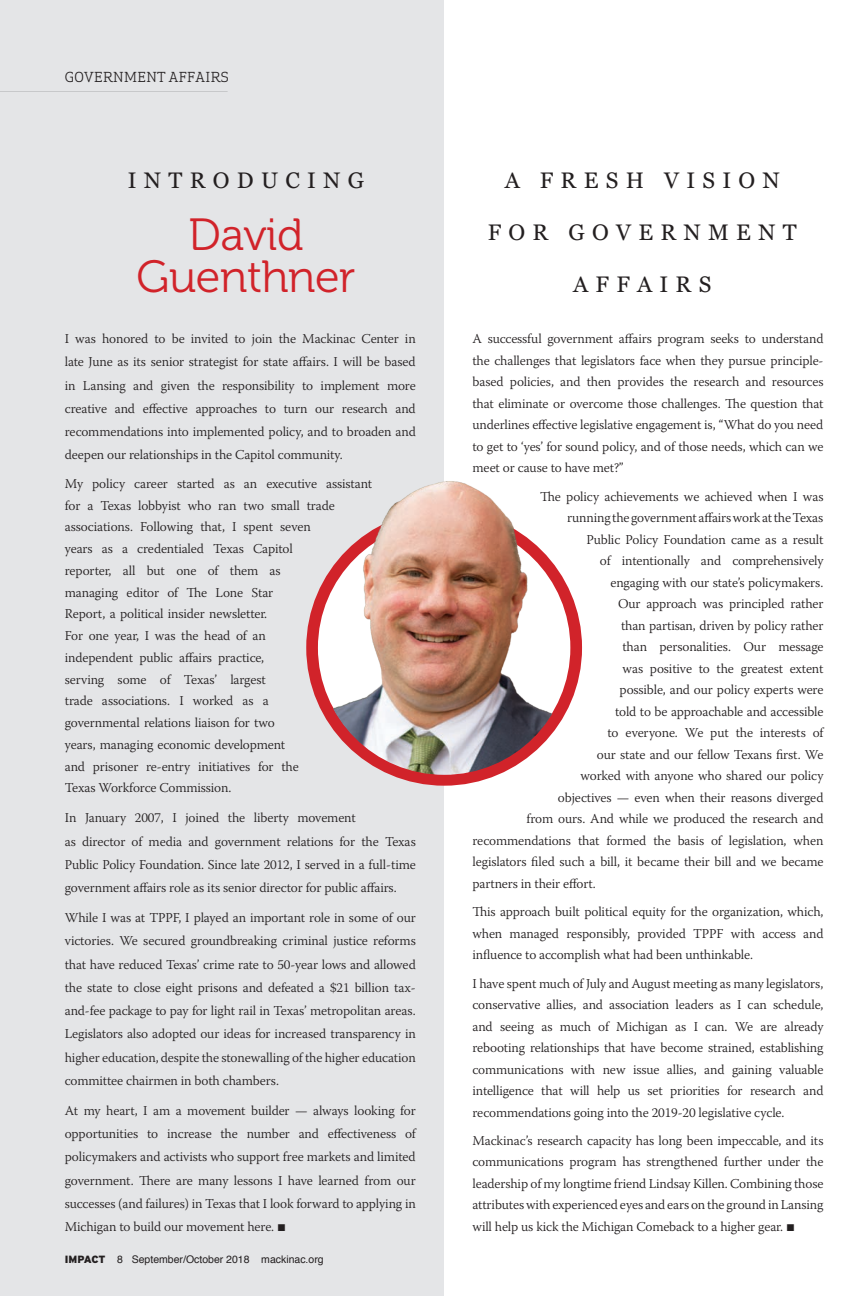
<style>
.page{position:relative;width:864px;height:1296px;background:#fff}
.page>*{position:absolute;margin:0;border:0;box-sizing:border-box;transform-origin:0 0}
.t1{font:45px/42px "Museo 300";letter-spacing:-.01em;color:#d1232a;text-align:center}
.t2{font:22.5px "Georgia";letter-spacing:.325em;color:#231f20}
.t3{font:300 13.5px/23.2px "Warnock Pro";letter-spacing:-.01em;color:#231f20;text-align:justify}
.t4{font:13.5px "Apex Serif";letter-spacing:.035em;color:#231f20}
.t5{font:10.5px "Helvetica";color:#231f20}
.s1{font-family:"Apex Serif";font-weight:400}
.s2{font-family:"Interstate";font-weight:900}
</style>
<div class="page">
<div style="left:0;top:0;width:443px;height:1296px;background:#e4e5e7"></div>
<hr style="left:0;top:91px;width:228px;height:1px;background:#c7c8ca">
<div style="left:312px;top:516px;width:264px;height:264px;background:#d1232a;border-radius:50%"></div>
<div style="left:306px;top:510px;width:276px;height:276px;border:12px solid #d1232a;border-radius:50%"></div>
<img style="left:318px;top:471px;width:252px;height:304px;border-radius:126px">
<p class="t4" style="left:65px;top:68px;width:166px">GOVERNMENT AFFAIRS</p>
<h2 class="t2" style="left:128px;top:164px;width:238px">INTRODUCING</h2>
<h1 class="t1" style="left:137px;top:215px;width:221px">David<br>Guenthner</h1>
<p class="t3" style="left:65px;top:327px;width:353px">I was honored to be invited to join the Mackinac Center in late June as its senior strategist for state affairs. I will be based in Lansing and given the responsibility to implement more creative and effective approaches to turn our research and recommendations into implemented policy, and to broaden and deepen our relationships in the Capitol community.</p>
<p class="t3" style="left:65px;top:472px;width:309px;line-height:21.8px;text-align:left">My policy career started as an executive assistant for a Texas lobbyist who ran two small trade associations. Following that, I spent seven<br>years as a credentialed Texas Capitol<br>reporter, all but one of them as<br>managing editor of The Lone Star<br>Report, a political insider newsletter.<br>For one year, I was the head of an<br>independent public affairs practice,<br>serving some of Texas’ largest<br>trade associations. I worked as a<br>governmental relations liaison for two<br>years, managing economic development<br>and prisoner re-entry initiatives for the<br>Texas Workforce Commission.</p>
<p class="t3" style="left:65px;top:806px;width:353px;text-align:left">In January 2007, I joined the liberty movement<br>as director of media and government relations for the Texas Public Policy Foundation. Since late 2012, I served in a full-time government affairs role as its senior director for public affairs.</p>
<p class="t3" style="left:65px;top:906px;width:353px">While I was at TPPF, I played an important role in some of our victories. We secured groundbreaking criminal justice reforms that have reduced Texas’ crime rate to 50-year lows and allowed the state to close eight prisons and defeated a $21 billion tax&shy;and-fee package to pay for light rail in Texas’ metropolitan areas.<br>Legislators also adopted our ideas for increased transparency in higher education, despite the stonewalling of the higher education committee chairmen in both chambers.</p>
<p class="t3" style="left:65px;top:1099px;width:353px">At my heart, I am a movement builder — always looking for opportunities to increase the number and effectiveness of policymakers and activists who support free markets and limited government. There are many lessons I have learned from our successes (and failures) in Texas that I look forward to applying in Michigan to build our movement here. <span class="s1">¬</span></p>
<p class="t5" style="left:65px;top:1251px;width:260px"><span class="s2">IMPACT</span> 8 September/October 2018 mackinac.org</p>
<h2 class="t2" style="left:505px;top:164px;width:277px">A FRESH VISION</h2>
<h2 class="t2" style="left:488px;top:216px;width:311px">FOR GOVERNMENT</h2>
<h2 class="t2" style="left:573px;top:268px;width:140px">AFFAIRS</h2>
<p class="t3" style="left:472px;top:328px;width:353px;line-height:21.5px">A successful government affairs program seeks to understand the challenges that legislators face when they pursue principle&shy;based policies, and then provides the research and resources that eliminate or overcome those challenges. The question that underlines effective legislative engagement is, “What do you need to get to ‘yes’ for sound policy, and of those needs, which can we meet or cause to have met?”</p>
<p class="t3" style="left:540px;top:484px;width:285px">The policy achievements we achieved when I was</p>
<p class="t3" style="left:567px;top:506px;width:258px">running the government affairs work at the Texas</p>
<p class="t3" style="left:586px;top:527px;width:238px">Public Policy Foundation came as a result</p>
<p class="t3" style="left:600px;top:549px;width:225px">of intentionally and comprehensively</p>
<p class="t3" style="left:610px;top:570px;width:214px">engaging with our state’s policymakers.</p>
<p class="t3" style="left:618px;top:592px;width:207px">Our approach was principled rather</p>
<p class="t3" style="left:621px;top:613px;width:204px">than partisan, driven by policy rather</p>
<p class="t3" style="left:622px;top:635px;width:203px">than personalities. Our message</p>
<p class="t3" style="left:622px;top:656px;width:203px">was positive to the greatest extent</p>
<p class="t3" style="left:620px;top:678px;width:205px">possible, and our policy experts were</p>
<p class="t3" style="left:615px;top:699px;width:210px">told to be approachable and accessible</p>
<p class="t3" style="left:608px;top:721px;width:218px">to everyone. We put the interests of</p>
<p class="t3" style="left:597px;top:743px;width:228px">our state and our fellow Texans first. We</p>
<p class="t3" style="left:580px;top:764px;width:244px">worked with anyone who shared our policy</p>
<p class="t3" style="left:558px;top:786px;width:267px">objectives — even when their reasons diverged</p>
<p class="t3" style="left:526px;top:807px;width:299px">from ours. And while we produced the research and</p>
<p class="t3" style="left:472px;top:829px;width:352px">recommendations that formed the basis of legislation, when</p>
<p class="t3" style="left:472px;top:850px;width:352px">legislators filed such a bill, it became their bill and we became</p>
<p class="t3" style="left:472px;top:872px;width:125px">partners in their effort.</p>
<p class="t3" style="left:472px;top:901px;width:353px;line-height:21.5px">This approach built political equity for the organization, which, when managed responsibly, provided TPPF with access and influence to accomplish what had been unthinkable.</p>
<p class="t3" style="left:472px;top:972px;width:353px;line-height:21.5px">I have spent much of July and August meeting as many legislators, conservative allies, and association leaders as I can schedule, and seeing as much of Michigan as I can. We are already rebooting relationships that have become strained, establishing communications with new issue allies, and gaining valuable intelligence that will help us set priorities for research and recommendations going into the 2019-20 legislative cycle.</p>
<p class="t3" style="left:472px;top:1130px;width:353px;line-height:21.5px">Mackinac’s research capacity has long been impeccable, and its communications program has strengthened further under the leadership of my longtime friend Lindsay Killen. Combining those attributes with experienced eyes and ears on the ground in Lansing will help us kick the Michigan Comeback to a higher gear. <span class="s1">¬</span></p>
</div>
